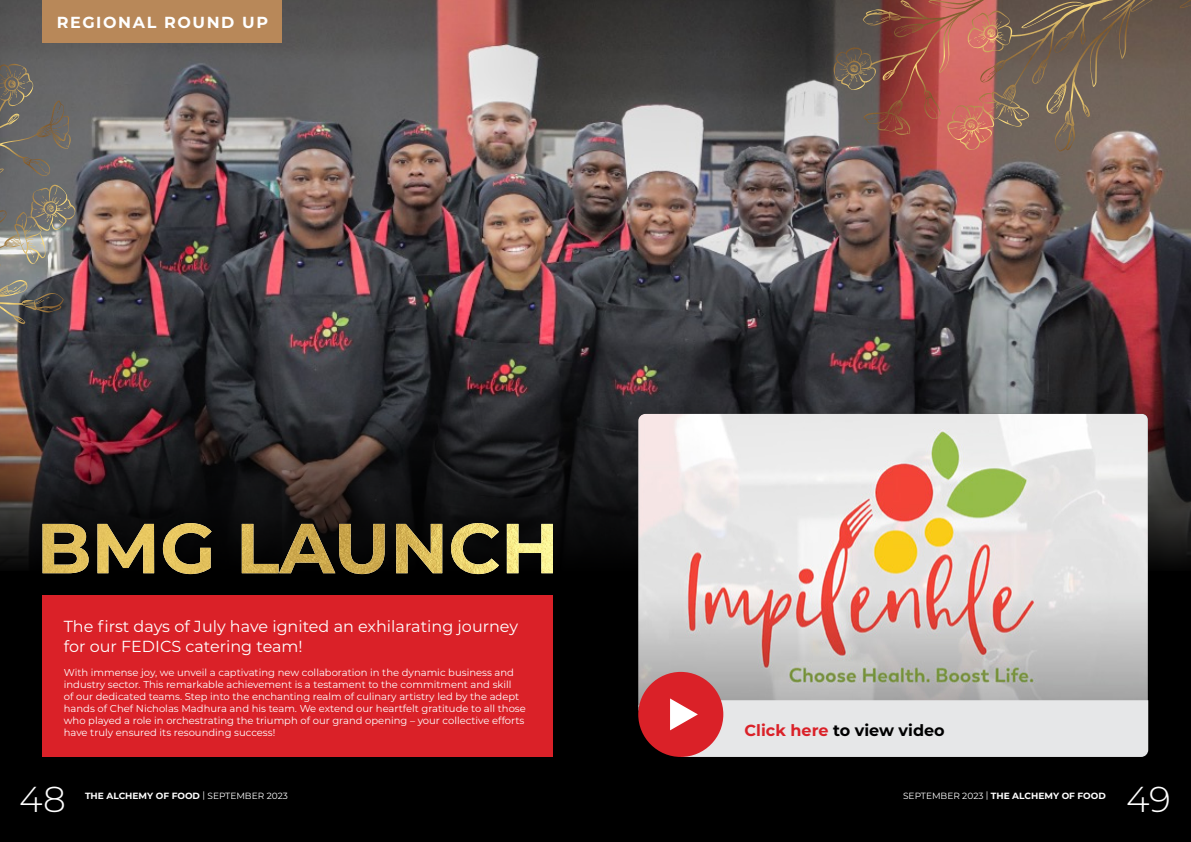
<style>
.page{position:relative;width:1191px;height:842px;background:#000}
.page>*{position:absolute;margin:0;border:0;box-sizing:border-box;transform-origin:0 0}
.t1{font:300 36px "Montserrat";color:#fff}
.t2{font:16px/19.2px "Montserrat";color:#fff}
.t3{font:700 16px "Montserrat";color:#000}
.t4{font:700 16px "Montserrat";letter-spacing:.1em;color:#fff}
.t5{font:10px/12px "Montserrat";color:#fff}
.t6{font:700 9px "Montserrat";color:#fff}
.s1{color:#da2128}
.s2{font-weight:400}
</style>
<div class="page">
<img style="left:0;top:0;width:1191px;height:570px">
<img style="left:638px;top:414px;width:509px;height:294px">
<div style="left:638px;top:672px;width:85px;height:85px;background:#da2128;border-radius:50%"></div>
<svg style="left:670px;top:698px;width:478px;height:59px;background:#e3d4d6"></svg>
<img style="left:43px;top:523px;width:510px;height:51px">
<div style="left:43px;top:596px;width:510px;height:161px;background:#da2128"></div>
<div style="left:43px;top:0;width:239px;height:43px;background:#b88859"></div>
<svg style="left:1046px;top:0;width:145px;height:132px;background:#716254"></svg>
<svg style="left:0;top:64px;width:32px;height:48px;background:#716b60"></svg>
<h2 class="t4" style="left:57px;top:11px;width:213px">REGIONAL ROUND UP</h2>
<h2 class="t2" style="left:64px;top:617px;width:456px">The first days of July have ignited an exhilarating journey for our FEDICS catering team!</h2>
<p class="t5" style="left:64px;top:666px;width:463px">With immense joy, we unveil a captivating new collaboration in the dynamic business and industry sector. This remarkable achievement is a testament to the commitment and skill<br>of our dedicated teams. Step into the enchanting realm of culinary artistry led by the adept hands of Chef Nicholas Madhura and his team. We extend our heartfelt gratitude to all those who played a role in orchestrating the triumph of our grand opening – your collective efforts have truly ensured its resounding success!</p>
<h2 class="t3" style="left:744px;top:719px;width:202px"><span class="s1">Click here</span> to view video</h2>
<h1 class="t1" style="left:19px;top:775px;width:48px">48</h1>
<p class="t6" style="left:85px;top:790px;width:204px">THE ALCHEMY OF FOOD <span class="s2">| SEPTEMBER 2023</span></p>
<p class="t6" style="left:903px;top:790px;width:204px"><span class="s2">SEPTEMBER 2023 |</span> THE ALCHEMY OF FOOD</p>
<h1 class="t1" style="left:1126px;top:775px;width:46px">49</h1>
</div>
